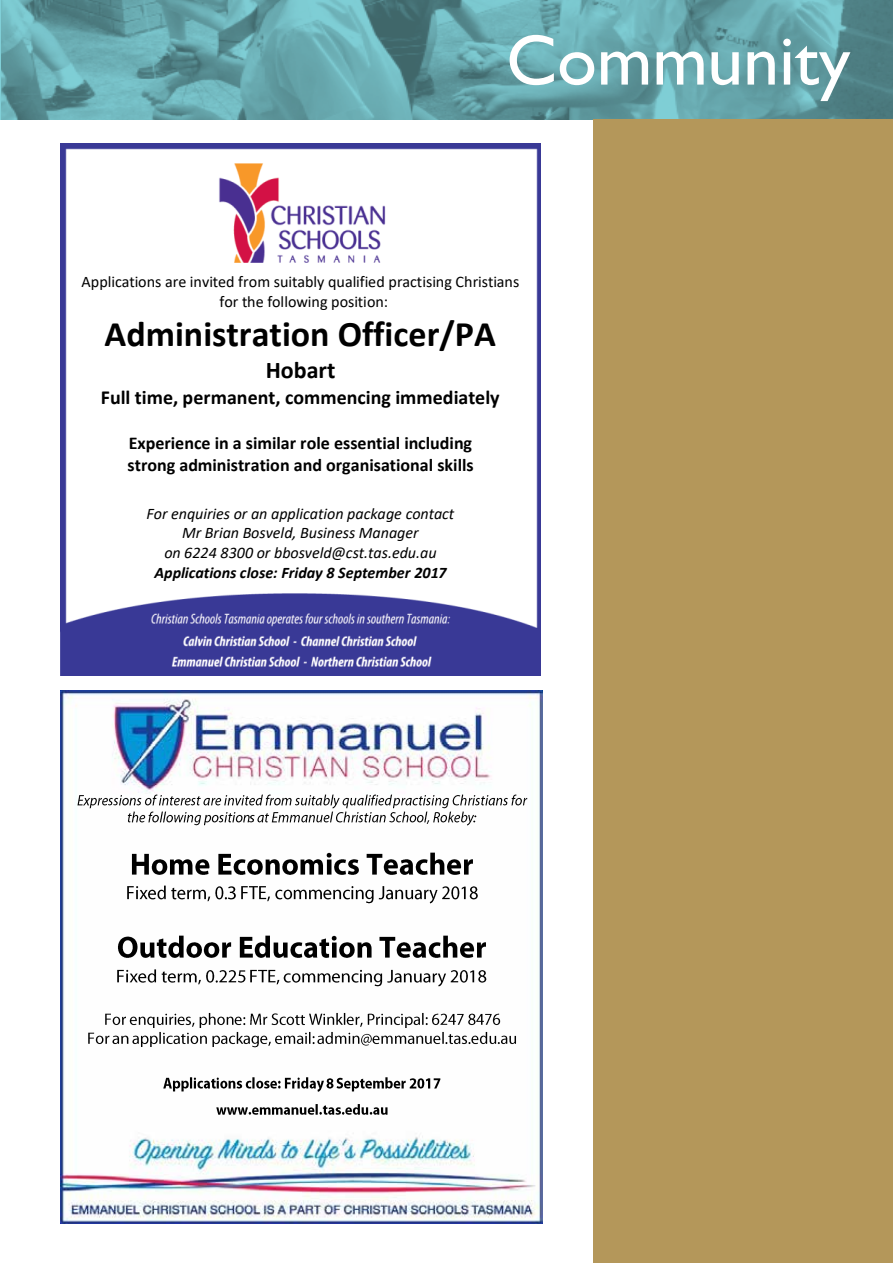
<style>
.page{position:relative;width:893px;height:1263px;background:#fff}
.page>*{position:absolute;margin:0;border:0;box-sizing:border-box;transform-origin:0 0}
.t1{font:72px "Gill Sans";color:#fff}
.t2{font:700 36px "Calibri";color:#000}
.t3{font:700 24px "Calibri";color:#000}
.t4{font:700 19.95px "Calibri";letter-spacing:.005em;color:#000}
.t5{font:700 18px/22px "Calibri";color:#000}
.t6{font:italic 16.05px/19.6px "Calibri";letter-spacing:-.005em;color:#000;text-align:center}
.t7{font:16.05px/19.8px "Calibri";letter-spacing:-.005em;color:#000;text-align:center}
.t8{font:italic 700 16.05px "Calibri";letter-spacing:-.005em;color:#000}
</style>
<div class="page">
<svg style="left:0;top:0;width:893px;height:119px;background:#63a1a7"></svg>
<div style="left:594px;top:120px;width:299px;height:1143px;background:#b4975a"></div>
<img style="left:61px;top:691px;width:482px;height:532px">
<img style="left:77px;top:792px;width:317px;height:16px">
<img style="left:394px;top:792px;width:135px;height:16px">
<img style="left:127px;top:808px;width:77px;height:17px">
<img style="left:204px;top:808px;width:46px;height:17px">
<img style="left:250px;top:808px;width:8px;height:17px">
<img style="left:258px;top:808px;width:215px;height:17px">
<img style="left:473px;top:808px;width:7px;height:17px">
<img style="left:131px;top:844px;width:363px;height:37px">
<img style="left:126px;top:881px;width:102px;height:22px">
<img style="left:228px;top:881px;width:13px;height:22px">
<img style="left:241px;top:881px;width:245px;height:22px">
<img style="left:117px;top:927px;width:262px;height:38px">
<img style="left:379px;top:927px;width:123px;height:38px">
<img style="left:117px;top:965px;width:132px;height:22px">
<img style="left:249px;top:965px;width:35px;height:22px">
<img style="left:284px;top:965px;width:212px;height:22px">
<img style="left:104px;top:1009px;width:406px;height:19px">
<img style="left:87px;top:1028px;width:26px;height:20px">
<img style="left:113px;top:1028px;width:20px;height:20px">
<img style="left:133px;top:1028px;width:185px;height:20px">
<img style="left:318px;top:1028px;width:207px;height:20px">
<img style="left:163px;top:1074px;width:163px;height:17px">
<img style="left:326px;top:1074px;width:11px;height:17px">
<img style="left:337px;top:1074px;width:72px;height:17px">
<img style="left:409px;top:1074px;width:39px;height:17px">
<img style="left:216px;top:1100px;width:179px;height:17px">
<img style="left:60px;top:143px;width:480px;height:533px">
<h1 class="t1" style="left:506px;top:18px;width:346px">Community</h1>
<p class="t7" style="left:82px;top:271px;width:439px">Applications are invited from suitably qualified practising Christians for the following position:</p>
<h2 class="t2" style="left:104px;top:308px;width:393px">Administration Officer/PA</h2>
<h3 class="t3" style="left:266px;top:353px;width:71px">Hobart</h3>
<p class="t4" style="left:101px;top:383px;width:400px">Full time, permanent, commencing immediately</p>
<p class="t5" style="left:128px;top:432px;width:348px">Experience in a similar role essential including strong administration and organisational skills</p>
<p class="t6" style="left:147px;top:503px;width:309px">For enquiries or an application package contact<br>Mr Brian Bosveld, Business Manager<br>on 6224 8300 or bbosveld@cst.tas.edu.au</p>
<p class="t8" style="left:154px;top:561px;width:294px">Applications close: Friday 8 September 2017</p>
</div>
